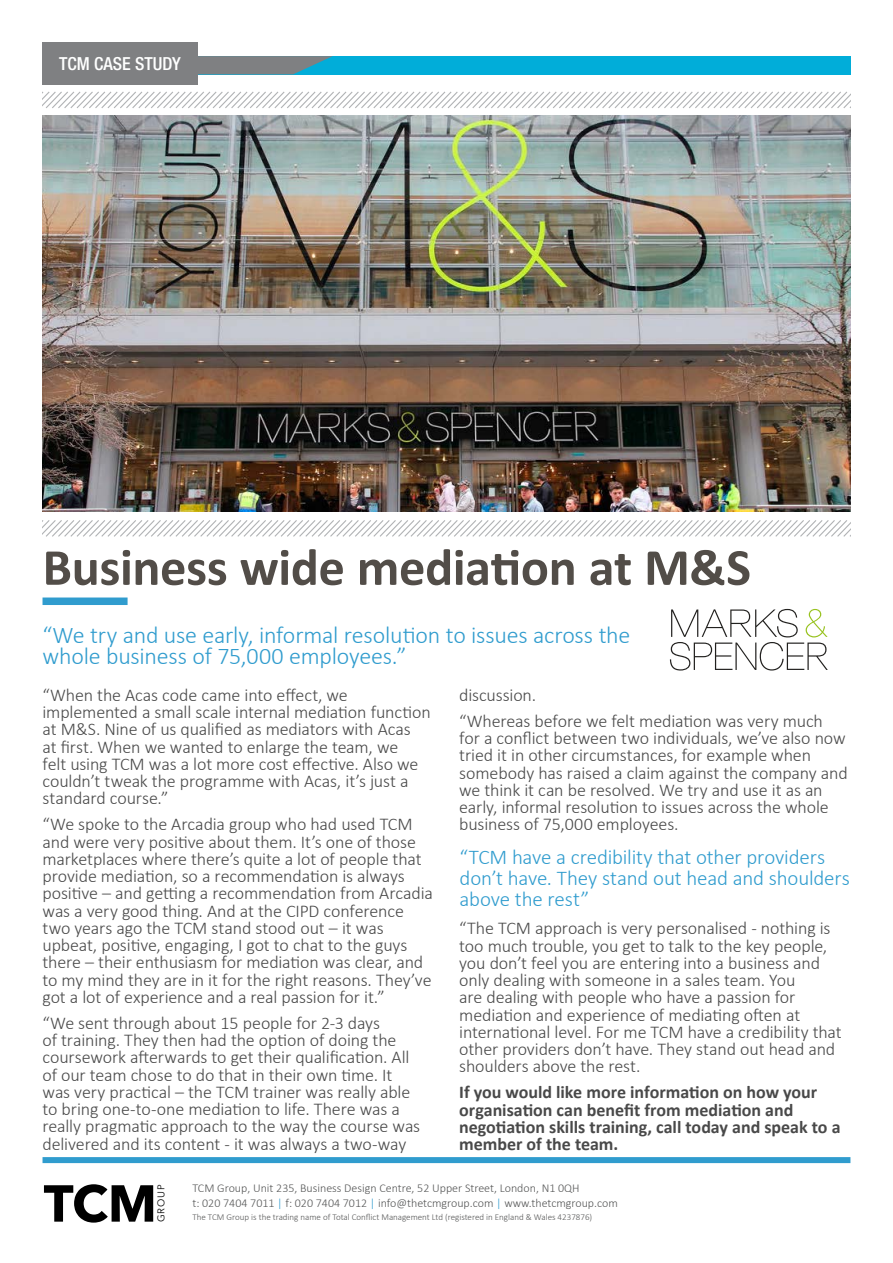
<style>
.page{position:relative;width:893px;height:1263px;background:#fff}
.page>*{position:absolute;margin:0;border:0;box-sizing:border-box;transform-origin:0 0}
.t1{font:700 52.5px "Calibri";letter-spacing:-.01em;color:#524d48}
.t2{font:700 51.45px "Avenir Next";color:#000}
.t3{font:300 24px/21px "Calibri";letter-spacing:-.01em;color:#309cce}
.t4{font:300 21px/21px "Calibri";letter-spacing:-.01em;color:#309cce}
.t5{font:300 18px/17.2px "Calibri";letter-spacing:-.01em;color:#494949}
.t6{font:700 18px/17.2px "Calibri";letter-spacing:-.005em;color:#494949}
.t7{font:500 condensed 18px "Helvetica Neue LT Std";color:#fff}
.t8{font:300 12px/14.4px "Calibri";color:#565757}
.t9{font:9.75px "Avenir Next";letter-spacing:.08em;color:#000}
.t10{font:300 9px "Calibri";color:#565757}
.s1{color:#309cce}
</style>
<div class="page">
<div style="left:174px;top:56px;width:676px;height:18px;background:#01add9"></div>
<svg style="left:198px;top:56px;width:135px;height:18px;background:#6b868f"></svg>
<div style="left:43px;top:43px;width:155px;height:42px;background:#7f8082"></div>
<div style="left:43px;top:1157px;width:807px;height:6px;background:#309cce"></div>
<img style="left:43px;top:116px;width:807px;height:395px">
<div style="left:43px;top:597px;width:85px;height:8px;background:#309cce"></div>
<svg style="left:43px;top:520px;width:807px;height:17px"></svg>
<svg style="left:43px;top:91px;width:807px;height:17px"></svg>
<svg style="left:670px;top:609px;width:158px;height:61px"></svg>
<p class="t7" style="left:59px;top:53px;width:123px">TCM CASE STUDY</p>
<h1 class="t1" style="left:43px;top:534px;width:710px">Business wide mediation at M&amp;S</h1>
<h3 class="t3" style="left:43px;top:624px;width:589px">“We try and use early, informal resolution to issues across the whole business of 75,000 employees.”</h3>
<p class="t5" style="left:43px;top:686px;width:390px">“When the Acas code came into effect, we implemented a small scale internal mediation function at M&amp;S. Nine of us qualified as mediators with Acas<br>at first. When we wanted to enlarge the team, we<br>felt using TCM was a lot more cost effective. Also we couldn’t tweak the programme with Acas, it’s just a standard course.”</p>
<p class="t5" style="left:43px;top:816px;width:392px">“We spoke to the Arcadia group who had used TCM and were very positive about them. It’s one of those marketplaces where there’s quite a lot of people that provide mediation, so a recommendation is always positive – and getting a recommendation from Arcadia was a very good thing. And at the CIPD conference two years ago the TCM stand stood out – it was upbeat, positive, engaging, I got to chat to the guys there – their enthusiasm for mediation was clear, and to my mind they are in it for the right reasons. They’ve got a lot of experience and a real passion for it.”</p>
<p class="t5" style="left:43px;top:1014px;width:379px">“We sent through about 15 people for 2-3 days<br>of training. They then had the option of doing the coursework afterwards to get their qualification. All of our team chose to do that in their own time. It was very practical – the TCM trainer was really able to bring one-to-one mediation to life. There was a really pragmatic approach to the way the course was delivered and its content - it was always a two-way</p>
<p class="t5" style="left:459px;top:682px;width:365px;line-height:26px">discussion.<br>“Whereas before we felt mediation was very much</p>
<p class="t5" style="left:459px;top:729px;width:390px">for a conflict between two individuals, we’ve also now tried it in other circumstances, for example when somebody has raised a claim against the company and we think it can be resolved. We try and use it as an early, informal resolution to issues across the whole business of 75,000 employees.</p>
<p class="t4" style="left:460px;top:846px;width:392px">“TCM have a credibility that other providers don’t have. They stand out head and shoulders above the rest”</p>
<p class="t5" style="left:459px;top:920px;width:384px">“The TCM approach is very personalised - nothing is too much trouble, you get to talk to the key people, you don’t feel you are entering into a business and only dealing with someone in a sales team. You<br>are dealing with people who have a passion for mediation and experience of mediating often at international level. For me TCM have a credibility that other providers don’t have. They stand out head and shoulders above the rest.</p>
<p class="t6" style="left:459px;top:1084px;width:383px">If you would like more information on how your organisation can benefit from mediation and negotiation skills training, call today and speak to a member of the team.</p>
<h2 class="t2" style="left:44px;top:1172px;width:115px">TCM</h2>
<p class="t9" style="left:155px;top:1222px;width:39px;rotate:-90deg">GROUP</p>
<p class="t8" style="left:192px;top:1181px;width:427px">TCM Group, Unit 235, Business Design Centre, 52 Upper Street, London, N1 0QH<br>t: 020 7404 7011 <span class="s1">|</span> f: 020 7404 7012 <span class="s1">|</span> info@thetcmgroup.com <span class="s1">|</span> www.thetcmgroup.com</p>
<p class="t10" style="left:192px;top:1212px;width:401px">The TCM Group is the trading name of Total Conflict Management Ltd (registered in England &amp; Wales 4237876)</p>
</div>
